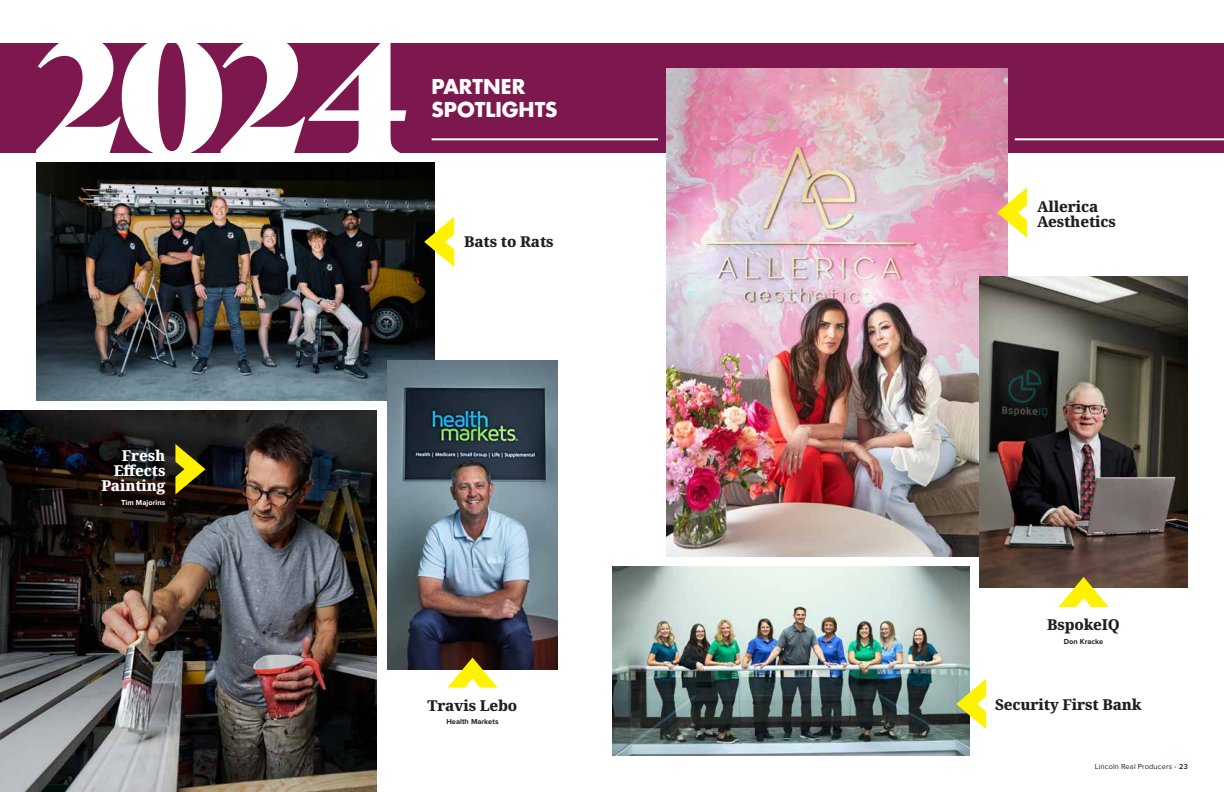
<style>
.page{position:relative;width:1224px;height:792px;background:#fff}
.page>*{position:absolute;margin:0;border:0;box-sizing:border-box;transform-origin:0 0}
.t1{font:900 166.2px "Albra";color:#fff}
.t2{font:700 20px/22.6px "Futura Std";color:#fff}
.t3{font:800 15px/15px "Avrile Serif";letter-spacing:-.01em;color:#231f20}
.t4{font:800 15px/15px "Avrile Serif";letter-spacing:-.01em;color:#fff;text-align:right}
.t5{font:7.5px "Proxima Nova";letter-spacing:.02em;color:#231f20}
.t6{font:700 7.5px "Proxima Nova";letter-spacing:.005em;color:#231f20}
.t7{font:700 7.5px "Proxima Nova";letter-spacing:.005em;color:#fff}
.s1{color:#19a8e0}
.s2{font-weight:600}
</style>
<div class="page">
<div style="left:0;top:43px;width:1224px;height:109px;background:#7d184e"></div>
<hr style="left:432px;top:138px;width:226px;height:2px;background:#fff">
<hr style="left:1015px;top:138px;width:209px;height:2px;background:#fff">
<img style="left:36px;top:162px;width:398px;height:238px">
<svg style="left:424px;top:217px;width:30px;height:50px"></svg>
<img style="left:387px;top:360px;width:171px;height:310px">
<svg style="left:447px;top:658px;width:51px;height:30px"></svg>
<img style="left:0;top:410px;width:377px;height:382px">
<svg style="left:175px;top:444px;width:30px;height:50px"></svg>
<img style="left:666px;top:68px;width:342px;height:489px">
<svg style="left:997px;top:187px;width:30px;height:51px"></svg>
<img style="left:979px;top:276px;width:209px;height:312px">
<svg style="left:1058px;top:577px;width:51px;height:30px"></svg>
<img style="left:612px;top:567px;width:357px;height:189px">
<svg style="left:956px;top:679px;width:30px;height:50px"></svg>
<h1 class="t1" style="left:36px;top:-25px;width:374px">2024</h1>
<h2 class="t2" style="left:432px;top:75px;width:127px">PARTNER<br>SPOTLIGHTS</h2>
<p class="t3" style="left:464px;top:234px;width:91px">Bats to Rats</p>
<p class="t4" style="left:101px;top:448px;width:66px">Fresh<br>Effects<br>Painting</p>
<p class="t7" style="left:121px;top:499px;width:46px">Tim Majorins</p>
<p class="t3" style="left:428px;top:698px;width:91px">Travis Lebo</p>
<p class="t6" style="left:446px;top:718px;width:54px">Health Markets</p>
<p class="t3" style="left:1037px;top:200px;width:80px">Allerica<br>Aesthetics</p>
<p class="t3" style="left:1047px;top:617px;width:74px">BspokeIQ</p>
<p class="t6" style="left:1064px;top:638px;width:41px">Don Kracke</p>
<p class="t3" style="left:995px;top:697px;width:148px">Security First Bank</p>
<p class="t5" style="left:1095px;top:762px;width:95px">Lincoln Real Producers <span class="s1">•</span> <span class="s2">23</span></p>
</div>
